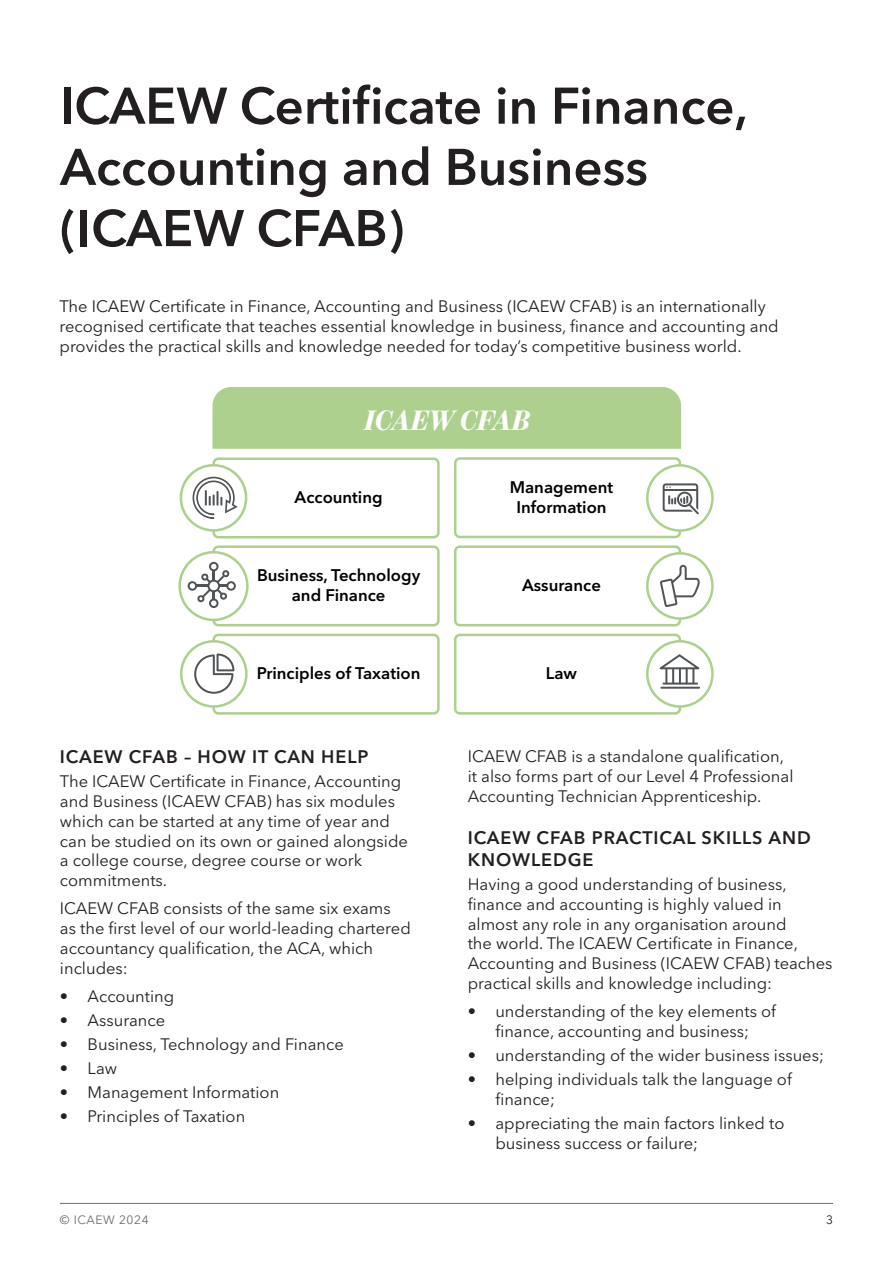
<style>
.page{position:relative;width:893px;height:1263px;background:#fff}
.page>*{position:absolute;margin:0;border:0;box-sizing:border-box;transform-origin:0 0}
.t1{font:600 51px/61.2px "Avenir Next LT Pro";color:#231f20}
.t2{font:italic 900 28.35px "Benton Mod Disp";color:#fff}
.t3{font:600 18px/21.6px "Avenir Next LT Pro";letter-spacing:.05em;color:#231f20}
.t4{font:600 16.65px/20.1px "Avenir Next LT Pro";color:#000001;text-align:center}
.t5{font:16.5px/19.8px "Avenir Next LT Pro";color:#231f20}
.t6{font:12px "Avenir Next LT Pro";letter-spacing:.05em;color:#6c6d70}
.t7{font:12px "Avenir Next LT Pro";color:#231f20}
</style>
<div class="page">
<hr style="left:60px;top:1203px;width:773px;height:1px;background:#6c6d70">
<div style="left:212px;top:387px;width:469px;height:62px;background:#add08f"></div>
<svg style="left:211px;top:457px;width:471px;height:258px"></svg>
<svg style="left:180px;top:552px;width:67px;height:68px"></svg>
<div style="left:178px;top:551px;width:71px;height:70px;border:3px solid #add08f;border-radius:50%"></div>
<svg style="left:188px;top:562px;width:48px;height:46px"></svg>
<div style="left:181px;top:641px;width:65px;height:65px;background:#fff;border-radius:50%"></div>
<div style="left:180px;top:640px;width:68px;height:68px;border:3px solid #add08f;border-radius:50%"></div>
<svg style="left:194px;top:653px;width:40px;height:41px"></svg>
<div style="left:647px;top:553px;width:65px;height:65px;background:#fff;border-radius:50%"></div>
<div style="left:646px;top:552px;width:68px;height:68px;border:3px solid #add08f;border-radius:50%"></div>
<svg style="left:660px;top:565px;width:40px;height:42px"></svg>
<div style="left:647px;top:465px;width:65px;height:66px;background:#fff;border-radius:50%"></div>
<div style="left:646px;top:464px;width:68px;height:68px;border:3px solid #add08f;border-radius:50%"></div>
<svg style="left:663px;top:483px;width:36px;height:32px"></svg>
<div style="left:181px;top:465px;width:65px;height:65px;background:#fff;border-radius:50%"></div>
<div style="left:180px;top:464px;width:67px;height:68px;border:3px solid #add08f;border-radius:50%"></div>
<svg style="left:192px;top:477px;width:46px;height:42px"></svg>
<div style="left:647px;top:641px;width:65px;height:65px;background:#fff;border-radius:50%"></div>
<div style="left:646px;top:640px;width:68px;height:68px;border:3px solid #add08f;border-radius:50%"></div>
<hr style="left:662px;top:683px;width:36px;height:2px;background:#505457">
<hr style="left:660px;top:687px;width:40px;height:2px;background:#505457">
<svg style="left:660px;top:654px;width:39px;height:30px"></svg>
<h1 class="t1" style="left:60px;top:75px;width:689px">ICAEW Certificate in Finance,<br>Accounting and Business (ICAEW CFAB)</h1>
<p class="t5" style="left:60px;top:297px;width:721px">The ICAEW Certificate in Finance, Accounting and Business (ICAEW CFAB) is an internationally recognised certificate that teaches essential knowledge in business, finance and accounting and provides the practical skills and knowledge needed for today’s competitive business world.</p>
<h2 class="t2" style="left:365px;top:405px;width:167px">ICAEW CFAB</h2>
<p class="t4" style="left:295px;top:487px;width:90px">Accounting</p>
<p class="t4" style="left:257px;top:565px;width:165px">Business, Technology and Finance</p>
<p class="t4" style="left:257px;top:663px;width:165px">Principles of Taxation</p>
<p class="t3" style="left:60px;top:746px;width:310px">ICAEW CFAB – HOW IT CAN HELP</p>
<p class="t5" style="left:60px;top:771px;width:350px">The ICAEW Certificate in Finance, Accounting and Business (ICAEW CFAB) has six modules which can be started at any time of year and can be studied on its own or gained alongside a college course, degree course or work commitments.</p>
<p class="t5" style="left:60px;top:899px;width:352px">ICAEW CFAB consists of the same six exams as the first level of our world-leading chartered accountancy qualification, the ACA, which includes:</p>
<p class="t5" style="left:60px;top:986px;width:116px">• Accounting</p>
<p class="t5" style="left:60px;top:1010px;width:107px">• Assurance</p>
<p class="t5" style="left:60px;top:1035px;width:285px">• Business, Technology and Finance</p>
<p class="t5" style="left:60px;top:1059px;width:59px">• Law</p>
<p class="t5" style="left:60px;top:1083px;width:221px">• Management Information</p>
<p class="t5" style="left:60px;top:1107px;width:187px">• Principles of Taxation</p>
<p class="t4" style="left:510px;top:477px;width:105px">Management<br>Information</p>
<p class="t4" style="left:522px;top:575px;width:80px">Assurance</p>
<p class="t4" style="left:546px;top:663px;width:33px">Law</p>
<p class="t5" style="left:468px;top:746px;width:327px">ICAEW CFAB is a standalone qualification, it also forms part of our Level 4 Professional<br>Accounting Technician Apprenticeship.</p>
<p class="t3" style="left:468px;top:827px;width:345px">ICAEW CFAB PRACTICAL SKILLS AND<br>KNOWLEDGE</p>
<p class="t5" style="left:468px;top:874px;width:366px">Having a good understanding of business, finance and accounting is highly valued in almost any role in any organisation around<br>the world. The ICAEW Certificate in Finance, Accounting and Business (ICAEW CFAB) teaches practical skills and knowledge including:</p>
<p class="t5" style="left:468px;top:1002px;width:310px;text-align:center">• understanding of the key elements of finance, accounting and business;</p>
<p class="t5" style="left:468px;top:1045px;width:358px">• understanding of the wider business issues;</p>
<p class="t5" style="left:495px;top:1070px;width:298px;text-indent:-28px">• helping individuals talk the language of finance;</p>
<p class="t5" style="left:495px;top:1113px;width:290px;text-indent:-28px">• appreciating the main factors linked to business success or failure;</p>
<p class="t6" style="left:60px;top:1212px;width:90px">© ICAEW 2024</p>
<p class="t7" style="left:826px;top:1212px;width:8px">3</p>
</div>
